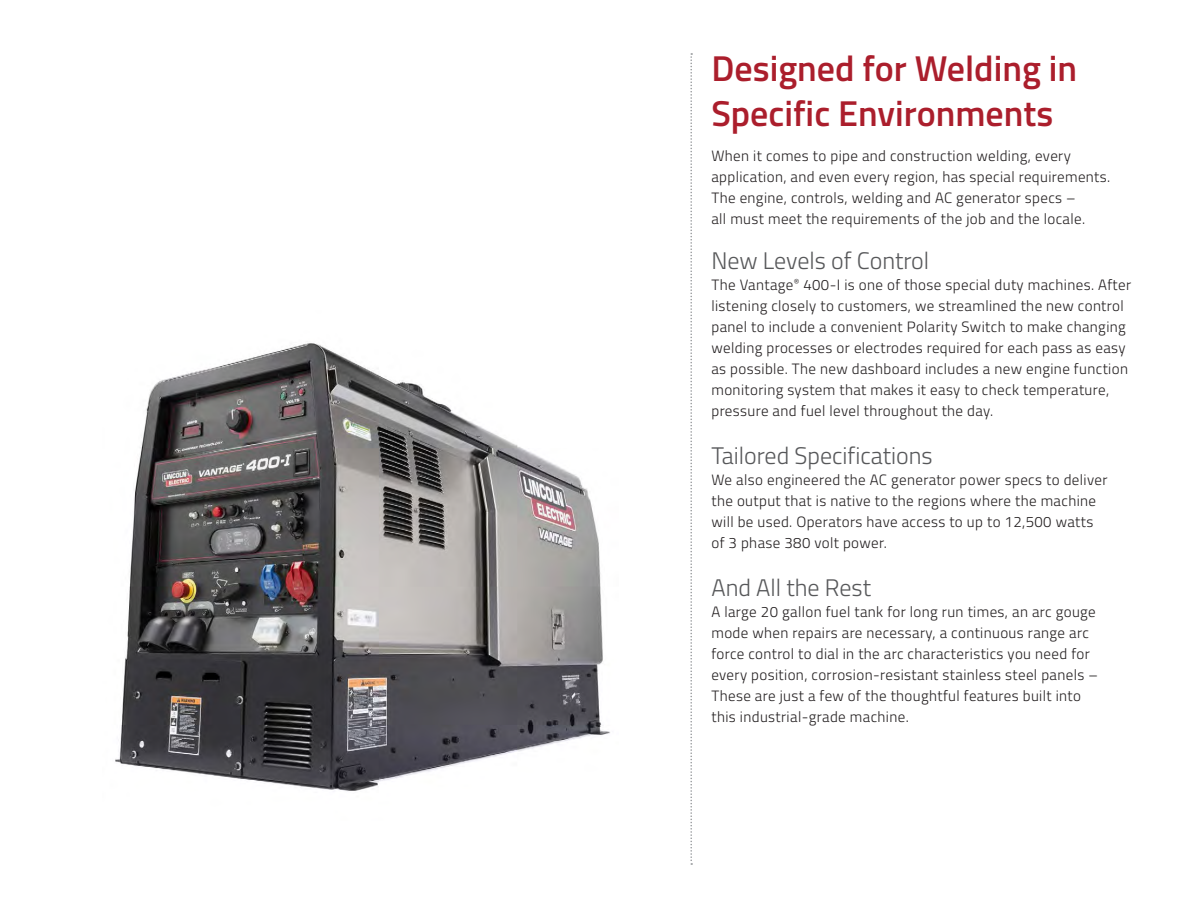
<style>
.page{position:relative;width:1188px;height:918px;background:#fff}
.page>*{position:absolute;margin:0;border:0;box-sizing:border-box;transform-origin:0 0}
.t1{font:600 36px/45px "Titillium";color:#ab1e2c}
.t2{font:300 24px "Titillium";color:#57585a}
.t3{font:300 15px/21px "Titillium";letter-spacing:.025em;color:#231f20}
</style>
<div class="page">
<img style="left:115px;top:343px;width:495px;height:448px">
<svg style="left:690px;top:53px;width:2px;height:812px"></svg>
<p class="t1" style="left:711px;top:44px;width:367px">Designed for Welding in<br>Specific Environments</p>
<p class="t3" style="left:711px;top:144px;width:400px">When it comes to pipe and construction welding, every application, and even every region, has special requirements.<br>The engine, controls, welding and AC generator specs –<br>all must meet the requirements of the job and the locale.</p>
<p class="t2" style="left:711px;top:243px;width:219px">New Levels of Control</p>
<p class="t3" style="left:711px;top:273px;width:421px">The Vantage<sup>®</sup> 400-I is one of those special duty machines. After listening closely to customers, we streamlined the new control panel to include a convenient Polarity Switch to make changing welding processes or electrodes required for each pass as easy as possible. The new dashboard includes a new engine function monitoring system that makes it easy to check temperature, pressure and fuel level throughout the day.</p>
<p class="t2" style="left:711px;top:438px;width:223px">Tailored Specifications</p>
<p class="t3" style="left:711px;top:468px;width:398px">We also engineered the AC generator power specs to deliver the output that is native to the regions where the machine will be used. Operators have access to up to 12,500 watts of 3 phase 380 volt power.</p>
<p class="t2" style="left:711px;top:570px;width:161px">And All the Rest</p>
<p class="t3" style="left:711px;top:600px;width:388px">A large 20 gallon fuel tank for long run times, an arc gouge mode when repairs are necessary, a continuous range arc force control to dial in the arc characteristics you need for every position, corrosion-resistant stainless steel panels – These are just a few of the thoughtful features built into this industrial-grade machine.</p>
</div>
